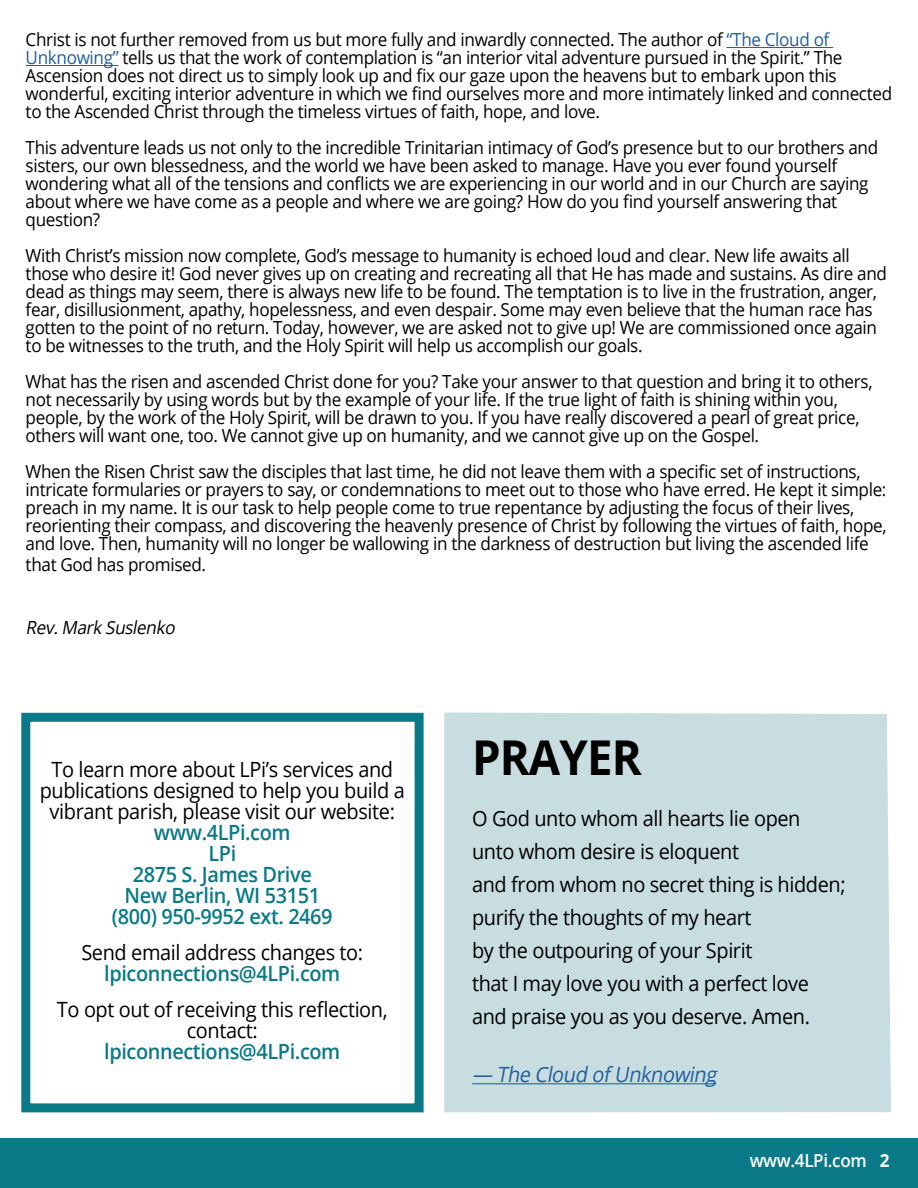
<style>
.page{position:relative;width:918px;height:1188px;background:#fff}
.page>*{position:absolute;margin:0;border:0;box-sizing:border-box;transform-origin:0 0}
.t1{font:700 48px "Open Sans";letter-spacing:-.02em;color:#000;scale:.95 1}
.t2{font:21px/33px "Open Sans";letter-spacing:-.02em;color:#000;text-align:center;scale:.95 1}
.t3{font:600 21px/21px "Open Sans";letter-spacing:-.02em;color:#0a7988;text-align:center;scale:.95 1}
.t4{font:italic 21px "Open Sans";color:#215e9e;scale:.95 1}
.t5{font:18px/18px "Open Sans";letter-spacing:-.02em;color:#000;scale:.95 1}
.t6{font:italic 18px "Open Sans";color:#000;scale:.95 1}
.t7{font:600 18px "Open Sans";letter-spacing:-.02em;color:#fff;scale:.95 1}
.s1{color:#215e9e}
.s2{font-weight:700}
</style>
<div class="page">
<hr style="left:726px;top:47px;width:107px;height:1px;background:#215e9e">
<hr style="left:26px;top:65px;width:92px;height:1px;background:#215e9e">
<div style="left:444px;top:713px;width:447px;height:399px;background:#c7dddf"></div>
<div style="left:21px;top:713px;width:403px;height:399px;border:9px solid #0a7988"></div>
<hr style="left:472px;top:1083px;width:244px;height:1px;background:#215e9e">
<div style="left:0;top:1138px;width:918px;height:50px;background:#0a7988"></div>
<p class="t5" style="left:26px;top:30px;width:914px">Christ is not further removed from us but more fully and inwardly connected. The author of <span class="s1">“The Cloud of Unknowing”</span> tells us that the work of contemplation is “an interior vital adventure pursued in the Spirit.” The Ascension does not direct us to simply look up and fix our gaze upon the heavens but to embark upon this wonderful, exciting interior adventure in which we find ourselves more and more intimately linked and connected to the Ascended Christ through the timeless virtues of faith, hope, and love.</p>
<p class="t5" style="left:26px;top:138px;width:899px">This adventure leads us not only to the incredible Trinitarian intimacy of God’s presence but to our brothers and sisters, our own blessedness, and the world we have been asked to manage. Have you ever found yourself wondering what all of the tensions and conflicts we are experiencing in our world and in our Church are saying about where we have come as a people and where we are going? How do you find yourself answering that question?</p>
<p class="t5" style="left:26px;top:246px;width:908px">With Christ’s mission now complete, God’s message to humanity is echoed loud and clear. New life awaits all those who desire it! God never gives up on creating and recreating all that He has made and sustains. As dire and dead as things may seem, there is always new life to be found. The temptation is to live in the frustration, anger, fear, disillusionment, apathy, hopelessness, and even despair. Some may even believe that the human race has gotten to the point of no return. Today, however, we are asked not to give up! We are commissioned once again to be witnesses to the truth, and the Holy Spirit will help us accomplish our goals.</p>
<p class="t5" style="left:26px;top:372px;width:893px">What has the risen and ascended Christ done for you? Take your answer to that question and bring it to others, not necessarily by using words but by the example of your life. If the true light of faith is shining within you, people, by the work of the Holy Spirit, will be drawn to you. If you have really discovered a pearl of great price, others will want one, too. We cannot give up on humanity, and we cannot give up on the Gospel.</p>
<p class="t5" style="left:26px;top:462px;width:908px">When the Risen Christ saw the disciples that last time, he did not leave them with a specific set of instructions, intricate formularies or prayers to say, or condemnations to meet out to those who have erred. He kept it simple: preach in my name. It is our task to help people come to true repentance by adjusting the focus of their lives, reorienting their compass, and discovering the heavenly presence of Christ by following the virtues of faith, hope, and love. Then, humanity will no longer be wallowing in the darkness of destruction but living the ascended life</p>
<p class="t5" style="left:26px;top:555px;width:191px">that God has promised.</p>
<p class="t6" style="left:26px;top:615px;width:163px">Rev.Mark Suslenko</p>
<p class="t2" style="left:40px;top:758px;width:386px;line-height:21px">To learn more about LPi’s services and publications designed to help you build a vibrant parish, please visit our website:</p>
<p class="t3" style="left:112px;top:821px;width:234px">www.4LPi.com<br>LPi<br>2875 S. James Drive<br>New Berlin, WI 53151 (800) 950-9952 ext. 2469</p>
<p class="t2" style="left:81px;top:935px;width:298px">Send email address changes to:</p>
<p class="t3" style="left:104px;top:962px;width:250px">lpiconnections@4LPi.com</p>
<p class="t2" style="left:57px;top:998px;width:350px;line-height:21px">To opt out of receiving this reflection, contact:</p>
<p class="t3" style="left:104px;top:1040px;width:250px">lpiconnections@4LPi.com</p>
<h1 class="t1" style="left:472px;top:723px;width:180px">PRAYER</h1>
<p class="t2" style="left:472px;top:801px;width:395px;text-align:left">O God unto whom all hearts lie open unto whom desire is eloquent<br>and from whom no secret thing is hidden; purify the thoughts of my heart<br>by the outpouring of your Spirit<br>that I may love you with a perfect love and praise you as you deserve. Amen.</p>
<p class="t4" style="left:472px;top:1060px;width:264px">— The Cloud of Unknowing</p>
<p class="t7" style="left:750px;top:1148px;width:149px">www.4LPi.com <span class="s2">2</span></p>
</div>
